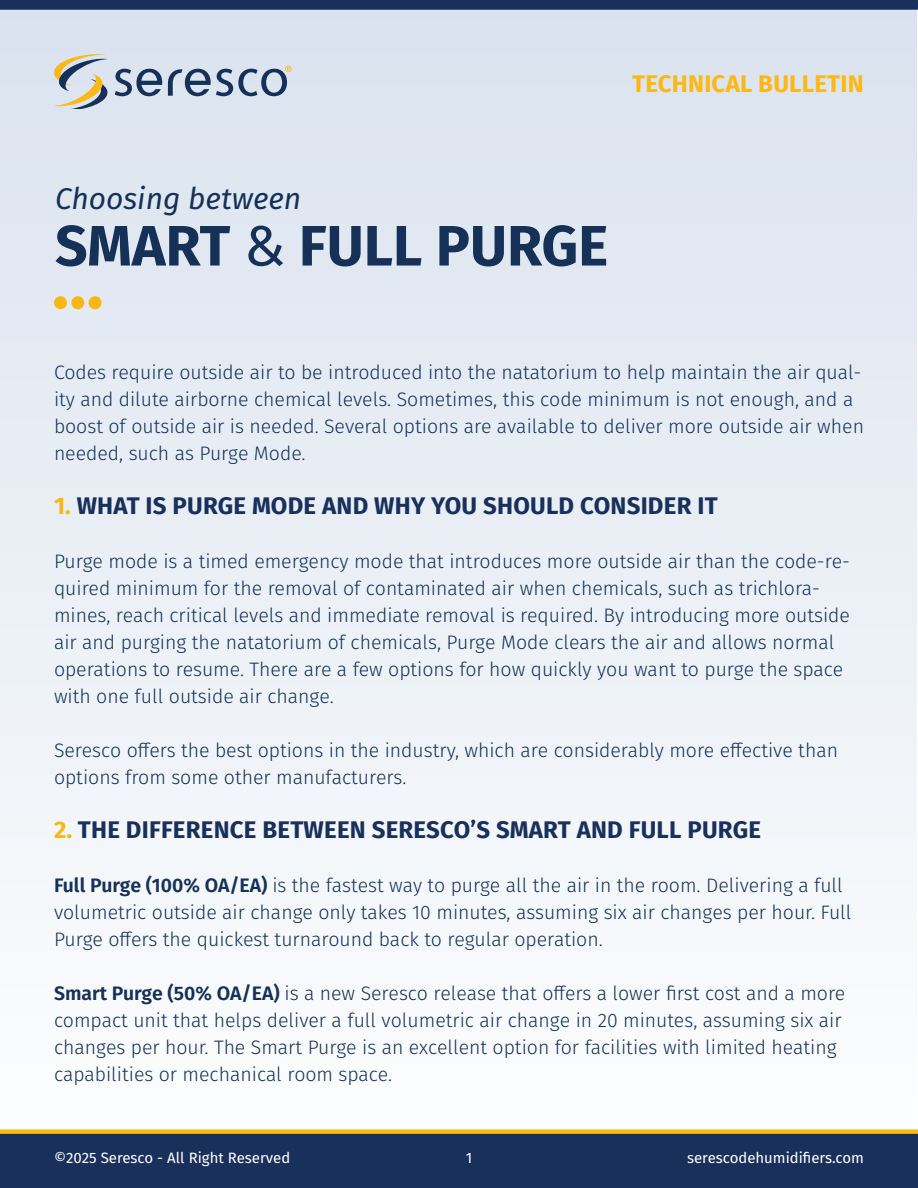
<style>
.page{position:relative;width:918px;height:1188px;background:#fff}
.page>*{position:absolute;margin:0;border:0;box-sizing:border-box;transform-origin:0 0}
.t1{font:700 72px "Fira Sans";color:#f9b716}
.t2{font:700 57px "Fira Sans";color:#153158}
.t3{font:italic 30px "Fira Sans";color:#153158}
.t4{font:700 24px "Fira Sans";letter-spacing:.01em;color:#18305b}
.t5{font:700 24px "Fira Sans";letter-spacing:.01em;color:#fcb814}
.t6{font:300 19.5px/27px "Fira Sans";color:#153158}
.t7{font:15px "Fira Sans";color:#fff}
.s1{font-weight:400}
.s2{color:#f9b716}
.s3{font-weight:600}
</style>
<div class="page">
<div style="left:0;top:2px;width:917px;height:1186px;background:linear-gradient(to bottom,#d9e2ee,#fefefe)"></div>
<div style="left:1px;top:1130px;width:916px;height:53px;background:linear-gradient(to right,#fcb814,#fcb814)"></div>
<div style="left:0;top:1129px;width:918px;height:55px;border:2px solid #fcb814"></div>
<div style="left:1px;top:1135px;width:916px;height:52px;background:#18305b"></div>
<div style="left:0;top:1134px;width:918px;height:54px;border:2px solid #18305b"></div>
<div style="left:1px;top:1px;width:916px;height:8px;background:#18305b"></div>
<div style="left:0;top:0;width:918px;height:10px;border:2px solid #18305b"></div>
<svg style="left:54px;top:54px;width:108px;height:54px;background:#bcc1c2"></svg>
<svg style="left:168px;top:66px;width:124px;height:30px;background:#9ba9bd"></svg>
<p class="t5" style="left:632px;top:63px;width:233px">TECHNICAL BULLETIN</p>
<p class="t3" style="left:55px;top:176px;width:248px">Choosing between</p>
<p class="t2" style="left:55px;top:198px;width:555px">SMART <span class="s1">&amp;</span> FULL PURGE</p>
<h1 class="t1" style="left:52px;top:222px;width:53px">...</h1>
<p class="t6" style="left:54px;top:359px;width:812px">Codes require outside air to be introduced into the natatorium to help maintain the air qual&shy;ity and dilute airborne chemical levels. Sometimes, this code minimum is not enough, and a boost of outside air is needed. Several options are available to deliver more outside air when needed, such as Purge Mode.</p>
<p class="t4" style="left:54px;top:486px;width:665px"><span class="s2">1.</span> WHAT IS PURGE MODE AND WHY YOU SHOULD CONSIDER IT</p>
<p class="t6" style="left:54px;top:548px;width:797px">Purge mode is a timed emergency mode that introduces more outside air than the code-re&shy;quired minimum for the removal of contaminated air when chemicals, such as trichlora&shy;mines, reach critical levels and immediate removal is required. By introducing more outside air and purging the natatorium of chemicals, Purge Mode clears the air and allows normal operations to resume. There are a few options for how quickly you want to purge the space with one full outside air change.</p>
<p class="t6" style="left:54px;top:737px;width:786px">Seresco offers the best options in the industry, which are considerably more effective than options from some other manufacturers.</p>
<p class="t4" style="left:54px;top:810px;width:709px"><span class="s2">2.</span> THE DIFFERENCE BETWEEN SERESCO’S SMART AND FULL PURGE</p>
<p class="t6" style="left:54px;top:872px;width:799px"><span class="s3">Full Purge (100% OA/EA)</span> is the fastest way to purge all the air in the room. Delivering a full volumetric outside air change only takes 10 minutes, assuming six air changes per hour. Full<br>Purge offers the quickest turnaround back to regular operation.</p>
<p class="t6" style="left:54px;top:980px;width:793px"><span class="s3">Smart Purge (50% OA/EA)</span> is a new Seresco release that offers a lower first cost and a more compact unit that helps deliver a full volumetric air change in 20 minutes, assuming six air changes per hour. The Smart Purge is an excellent option for facilities with limited heating capabilities or mechanical room space.</p>
<p class="t7" style="left:54px;top:1147px;width:238px">©2025 Seresco - All Right Reserved</p>
<p class="t7" style="left:466px;top:1146px;width:8px">1</p>
<p class="t7" style="left:687px;top:1146px;width:178px">serescodehumidifiers.com</p>
</div>
